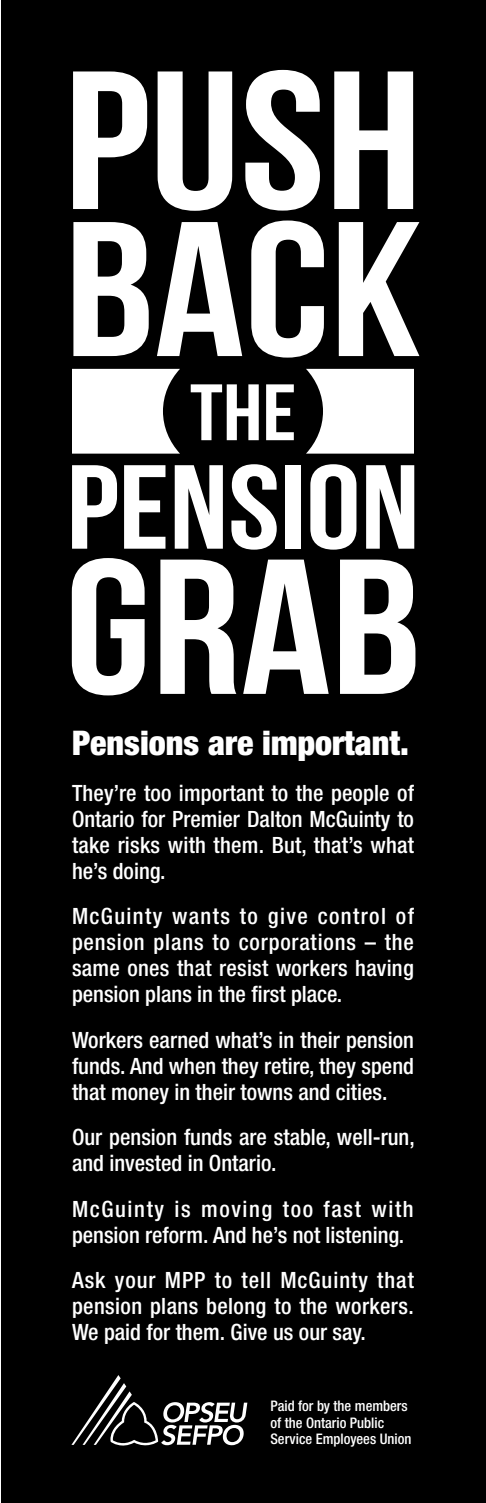
<style>
.page{position:relative;width:486px;height:1503px;background:#fff}
.page>*{position:absolute;margin:0;border:0;box-sizing:border-box;transform-origin:0 0}
.t1{font:196.4px "Bebas Neue";color:#fff;scale:1.16 1}
.t2{font:191.8px "Bebas Neue";color:#fff;scale:1.16 1}
.t3{font:191.4px "Bebas Neue";color:#fff;scale:1.16 1}
.t4{font:119.2px "Bebas Neue";color:#fff;scale:1.16 1}
.t5{font:79.8px "Bebas Neue";color:#fff;scale:1.16 1}
.t6{font:900 condensed 34px "Helvetica Neue LT Std";color:#fff}
.t7{font:500 condensed 22.4px/26px "Helvetica Neue LT Std";color:#fff;text-align:justify}
.t8{font:500 condensed 14.6px/16.4px "Helvetica Neue LT Std";color:#fff}
</style>
<div class="page">
<div style="left:1px;top:0;width:485px;height:1503px;background:#000"></div>
<svg style="left:72px;top:369px;width:342px;height:85px"></svg>
<svg style="left:71px;top:1375px;width:176px;height:71px"></svg>
<h1 class="t1" style="left:64px;top:33px;width:310px">PUSH</h1>
<h3 class="t3" style="left:65px;top:184px;width:309px">BACK</h3>
<h3 class="t5" style="left:190px;top:369px;width:93px">THE</h3>
<h3 class="t4" style="left:67px;top:442px;width:306px">PENSION</h3>
<h2 class="t2" style="left:65px;top:522px;width:309px">GRAB</h2>
<h3 class="t6" style="left:72px;top:722px;width:339px">Pensions are important.</h3>
<p class="t7" style="left:72px;top:779px;width:344px">They’re too important to the people of Ontario for Premier Dalton McGuinty to take risks with them. But, that’s what he’s doing.</p>
<p class="t7" style="left:72px;top:903px;width:344px">McGuinty wants to give control of pension plans to corporations – the same ones that resist workers having pension plans in the first place.</p>
<p class="t7" style="left:72px;top:1026px;width:344px">Workers earned what’s in their pension funds. And when they retire, they spend that money in their towns and cities.</p>
<p class="t7" style="left:72px;top:1124px;width:344px">Our pension funds are stable, well-run, and invested in Ontario.</p>
<p class="t7" style="left:72px;top:1195px;width:343px">McGuinty is moving too fast with pension reform. And he’s not listening.</p>
<p class="t7" style="left:72px;top:1267px;width:343px">Ask your MPP to tell McGuinty that pension plans belong to the workers.<br>We paid for them. Give us our say.</p>
<p class="t8" style="left:270px;top:1398px;width:143px">Paid for by the members of the Ontario Public<br>Service Employees Union</p>
</div>
